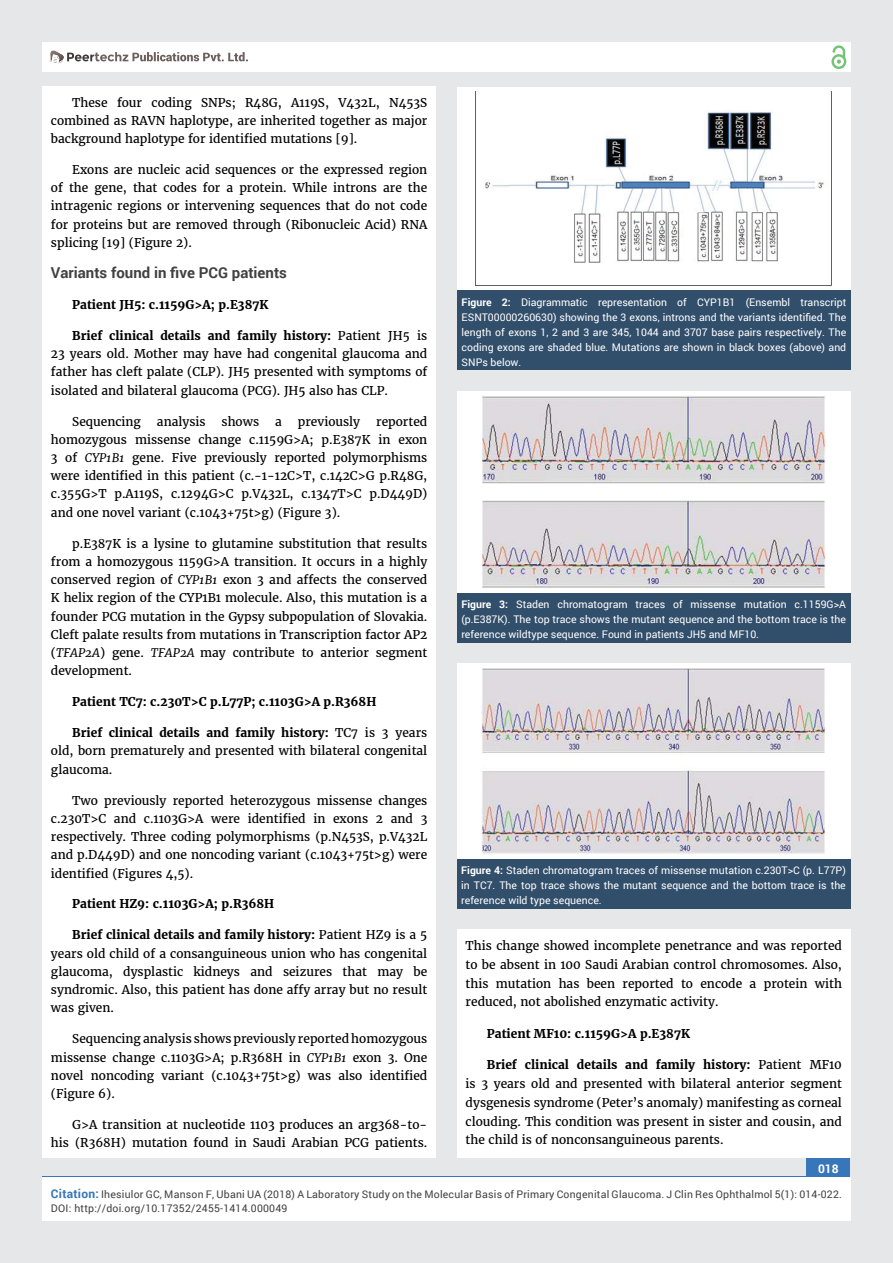
<style>
.page{position:relative;width:893px;height:1263px;background:#e6e7e8}
.page>*{position:absolute;margin:0;border:0;box-sizing:border-box;transform-origin:0 0}
.t1{font:700 15px "Roboto";color:#414141}
.t2{font:12px/18.1px "Merriweather";color:#000;text-align:justify}
.t3{font:700 12px "Merriweather";color:#000}
.t4{font:700 12px "Roboto";color:#fff}
.t5{font:10.5px/15px "Roboto";color:#fff;text-align:justify}
.t6{font:10.5px/13.5px "Roboto";letter-spacing:.02em;color:#414042}
.s1{font-weight:700}
.s2{font-style:italic}
.s3{font-weight:700;font-size:12px;color:#3676b9}
</style>
<div class="page">
<div style="left:42px;top:43px;width:808px;height:29px;background:#fff"></div>
<div style="left:831px;top:54px;width:15px;height:15px;border:2px solid #74c273;border-radius:50%"></div>
<svg style="left:831px;top:45px;width:15px;height:19px"></svg>
<div style="left:806px;top:1157px;width:44px;height:43px;background:#3676b9"></div>
<svg style="left:49px;top:50px;width:199px;height:14px"></svg>
<div style="left:42px;top:1177px;width:808px;height:43px;background:#fff"></div>
<div style="left:42px;top:87px;width:394px;height:1071px;background:#fff"></div>
<div style="left:457px;top:930px;width:393px;height:228px;background:#fff"></div>
<div style="left:457px;top:87px;width:393px;height:204px;background:#fff"></div>
<div style="left:457px;top:291px;width:393px;height:79px;background:#314e6b"></div>
<img style="left:476px;top:91px;width:356px;height:195px">
<div style="left:457px;top:391px;width:393px;height:202px;background:#fff"></div>
<div style="left:457px;top:593px;width:393px;height:50px;background:#314e6b"></div>
<img style="left:482px;top:396px;width:343px;height:193px">
<div style="left:457px;top:664px;width:393px;height:195px;background:#fff"></div>
<div style="left:457px;top:859px;width:393px;height:49px;background:#314e6b"></div>
<img style="left:482px;top:668px;width:343px;height:187px">
<p class="t2" style="left:51px;top:94px;width:378px;text-indent:21px">These four coding SNPs; R48G, A119S, V432L, N453S combined as RAVN haplotype, are inherited together as major background haplotype for identified mutations [9].</p>
<p class="t2" style="left:51px;top:161px;width:378px;text-indent:21px">Exons are nucleic acid sequences or the expressed region of the gene, that codes for a protein. While introns are the intragenic regions or intervening sequences that do not code for proteins but are removed through (Ribonucleic Acid) RNA splicing [19] (Figure 2).</p>
<p class="t1" style="left:51px;top:262px;width:237px">Variants found i n five PCG patients</p>
<p class="t3" style="left:72px;top:297px;width:198px">Patient JH5: c. 1159G&gt;A; p.E387K</p>
<p class="t2" style="left:51px;top:327px;width:378px;text-indent:21px"><span class="s1">Brief clinical details and family history:</span> Patient JH5 is 23 years old. Mother may have had congenital glaucoma and father has cleft palate (CLP). JH5 presented with symptoms of isolated and bilateral glaucoma (PCG). JH5 also has CLP.</p>
<p class="t2" style="left:72px;top:412px;width:70px">Sequencing</p>
<p class="t2" style="left:157px;top:412px;width:50px">analysis</p>
<p class="t2" style="left:222px;top:412px;width:39px">shows</p>
<p class="t2" style="left:275px;top:412px;width:8px">a</p>
<p class="t2" style="left:298px;top:412px;width:64px">previously</p>
<p class="t2" style="left:51px;top:412px;width:378px;text-indent:325px">reported homozygous missense change c.1159G&gt;A; p.E387K in exon 3 of <span class="s2">CYP1B1</span> gene. Five previously reported polymorphisms were identified in this patient (c.-1-12C&gt;T, c.142C&gt;G p.R48G, c.355G&gt;T p.A119S, c.1294G&gt;C p.V432L, c.1347T&gt;C p.D449D) and one novel variant (c.1043+75t&gt;g) (Figure 3).</p>
<p class="t2" style="left:51px;top:534px;width:378px;text-indent:21px">p.E387K is a lysine to glutamine substitution that results from a homozygous 1159G&gt;A transition. It occurs in a highly conserved region of <span class="s2">CYP1B1</span> exon 3 and affects the conserved K helix region of the CYP1B1 molecule. Also, this mutation is a founder PCG mutation in the Gypsy subpopulation of Slovakia.<br>Cleft palate results from mutations in Transcription factor AP2 (<span class="s2">TFAP2A</span>) gene. <span class="s2">TFAP2A</span> may contribute to anterior segment development.</p>
<p class="t3" style="left:72px;top:694px;width:306px">Patient TC7: c. 230T&gt;C p.L77P; c.1103G&gt;A p.R368H</p>
<p class="t2" style="left:51px;top:724px;width:378px;text-indent:21px"><span class="s1">Brief clinical details and family history:</span> TC7 is 3 years old, born prematurely and presented with bilateral congenital glaucoma.</p>
<p class="t2" style="left:51px;top:791px;width:378px;text-indent:21px">Two previously reported heterozygous missense changes c.230T&gt;C and c.1103G&gt;A were identified in exons 2 and 3 respectively. Three coding polymorphisms (p.N453S, p.V432L and p.D449D) and one noncoding variant (c.1043+75t&gt;g) were identified (Figures 4,5).</p>
<p class="t3" style="left:72px;top:897px;width:204px">Patient HZ9: c. 1103G&gt;A; p.R368H</p>
<p class="t2" style="left:51px;top:926px;width:378px;text-indent:21px"><span class="s1">Brief clinical details and family history:</span> Patient HZ9 is a 5 years old child of a consanguineous union who has congenital glaucoma, dysplastic kidneys and seizures that may be syndromic. Also, this patient has done affy array but no result was given.</p>
<p class="t2" style="left:51px;top:1030px;width:378px;text-indent:21px">Sequencing analysis shows previously reported homozygous missense change c.1103G&gt;A; p.R368H in <span class="s2">CYP1B1</span> exon 3. One novel noncoding variant (c.1043+75t&gt;g) was also identified (Figure 6).</p>
<p class="t2" style="left:51px;top:1116px;width:378px;text-align:right">G&gt;A transition at nucleotide 1103 produces an arg368-to-<br>his (R368H) mutation found in Saudi Arabian PCG patients.</p>
<p class="t5" style="left:462px;top:294px;width:386px"><span class="s1">Figure 2:</span> Diagrammatic representation of CYP1B1 (Ensembl transcript ESNT00000260630) showing the 3 exons, introns and the variants identified. The length of exons 1, 2 and 3 are 345, 1044 and 3707 base pairs respectively. The coding exons are shaded blue. Mutations are shown in black boxes (above) and SNPs below.</p>
<p class="t5" style="left:461px;top:597px;width:386px"><span class="s1">Figure 3:</span> Staden chromatogram traces of missense mutation c.1159G&gt;A (p.E387K). The top trace shows the mutant sequence and the bottom trace is the reference wildtype sequence. Found in patients JH5 and MF10.</p>
<p class="t5" style="left:461px;top:863px;width:386px"><span class="s1">Figure 4:</span> Staden chromatogram traces of missense mutation c.230T&gt;C (p. L77P) in TC7. The top trace shows the mutant sequence and the bottom trace is the reference wild type sequence.</p>
<p class="t2" style="left:466px;top:936px;width:378px;line-height:18.8px">This change showed incomplete penetrance and was reported to be absent in 100 Saudi Arabian control chromosomes. Also, this mutation has been reported to encode a protein with reduced, not abolished enzymatic activity.</p>
<p class="t3" style="left:487px;top:1026px;width:205px">Patient MF10: c .1159G&gt;A p.E387K</p>
<p class="t2" style="left:466px;top:1056px;width:378px;line-height:18.8px;text-indent:21px"><span class="s1">Brief clinical details and family history:</span> Patient MF10 is 3 years old and presented with bilateral anterior segment dysgenesis syndrome (Peter’s anomaly) manifesting as corneal clouding. This condition was present in sister and cousin, and the child is of nonconsanguineous parents.</p>
<p class="t4" style="left:818px;top:1161px;width:22px">018</p>
<p class="t6" style="left:51px;top:1188px;width:792px"><span class="s3">Citation:</span> Ihesiulor GC, Manson F, Ubani UA (2018) A Laboratory Study on the Molecular Basis of Primary Congenital Glaucoma. J Clin Res Ophthalmol 5(1): 014-022.<br>DOI: http://doi.org/10.17352/2455-1414.000049</p>
</div>
